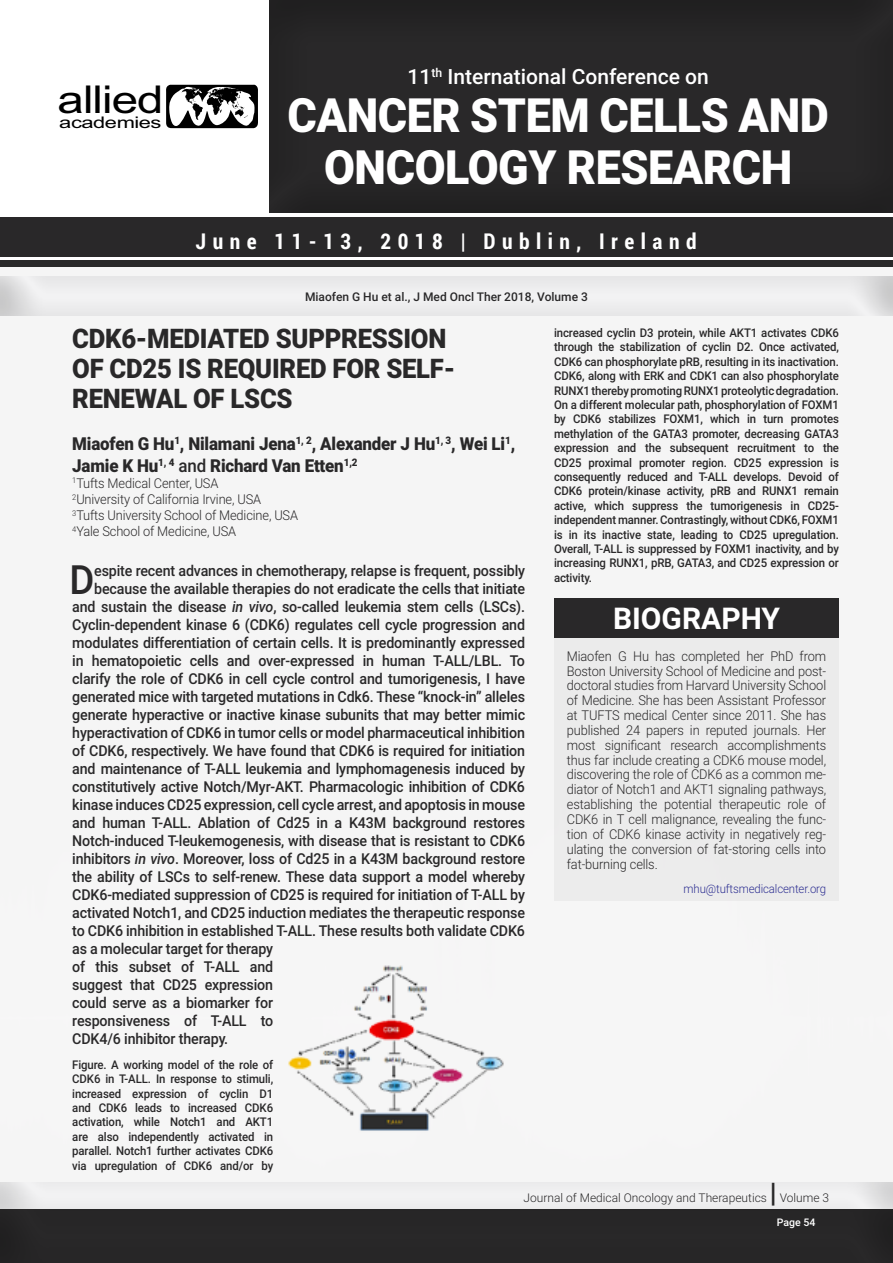
<style>
.page{position:relative;width:893px;height:1263px;background:#fff}
.page>*{position:absolute;margin:0;border:0;box-sizing:border-box;transform-origin:0 0}
.t1{font:900 47.25px/52.1px "Roboto";letter-spacing:-.01em;color:#fff;text-align:center;scale:.95 1}
.t2{font:500 40.35px "Roboto";color:#292829;scale:.95 1}
.t3{font:38.4px "Arial";letter-spacing:-.02em;color:#000;scale:1.24 1}
.t4{font:700 30px "Roboto";color:#fff}
.t5{font:900 27px/29.7px "Roboto";letter-spacing:-.01em;color:#292829;scale:.95 1}
.t6{font:900 27px "Roboto";letter-spacing:-.01em;color:#292829}
.t7{font:700 21.6px "Roboto Condensed";letter-spacing:.3em;color:#fff}
.t8{font:500 21px "Roboto";color:#fff}
.t9{font:900 17.85px/21.5px "Roboto";letter-spacing:-.01em;color:#292829;scale:.95 1}
.t10{font:16.05px "Arial";letter-spacing:-.02em;color:#000;scale:1.36 1}
.t11{font:500 15px "Roboto";letter-spacing:-.01em;color:#292829;scale:.95 1}
.t12{font:300 13.5px/14.9px "Roboto";letter-spacing:-.01em;color:#292829;scale:.95 1}
.t13{font:500 12px/14.4px "Roboto";letter-spacing:-.01em;color:#292829;text-align:justify;scale:.95 1}
.t14{font:300 12px "Roboto";color:#292829}
.t15{font:500 12px "Roboto";letter-spacing:-.01em;color:#292829}
.t16{font:300 12px "Roboto";letter-spacing:-.01em;color:#2e3092;scale:.95 1}
.t17{font:500 10.5px "Roboto";color:#fff}
.s1{font-weight:500}
.s2{font-style:italic}
</style>
<div class="page">
<div style="left:0;top:218px;width:893px;height:39px;background:#292829"></div>
<div style="left:0;top:260px;width:893px;height:7px;background:#292829"></div>
<svg style="left:166px;top:85px;width:91px;height:43px"></svg>
<div style="left:257px;top:0;width:636px;height:215px;background:#292829"></div>
<div style="left:0;top:1198px;width:893px;height:65px;background:#272627"></div>
<div style="left:0;top:1173px;width:893px;height:38px;background:#000;opacity:.5"></div>
<div style="left:554px;top:598px;width:285px;height:302px;background:#ebebeb"></div>
<div style="left:0;top:267px;width:893px;height:51px;background:#eeeeef"></div>
<div style="left:554px;top:598px;width:285px;height:40px;background:#292829"></div>
<img style="left:288px;top:965px;width:216px;height:168px">
<h3 class="t3" style="left:58px;top:74px;width:87px">allied</h3>
<p class="t10" style="left:59px;top:111px;width:77px">academies</p>
<h3 class="t8" style="left:408px;top:62px;width:303px">11<sup>th</sup> International Conference on</h3>
<h1 class="t1" style="left:288px;top:88px;width:571px">CANCER STEM CELLS AND<br>ONCOLOGY RESEARCH</h1>
<h3 class="t7" style="left:196px;top:226px;width:503px">June 11-13, 2018 | Dublin, Ireland</h3>
<p class="t15" style="left:305px;top:288px;width:284px">Miaofen G Hu et al., J Med Oncl Ther 2018, Volume 3</p>
<h3 class="t5" style="left:72px;top:323px;width:405px">CDK6-MEDIATED SUPPRESSION<br>OF CD25 IS REQUIRED FOR SELF-<br>RENEWAL OF LSCS</h3>
<p class="t9" style="left:72px;top:432px;width:468px">Miaofen G Hu<sup>1</sup>, Nilamani Jena<sup>1,</sup> <sup>2</sup>, Alexander J Hu<sup>1,</sup> <sup>3</sup>, Wei Li<sup>1</sup>,<br>Jamie K Hu<sup>1,</sup> <sup>4</sup> <span class="s1">and</span> Richard Van Etten<sup>1,2</sup></p>
<p class="t12" style="left:72px;top:474px;width:239px;line-height:16.2px"><sup>1</sup>Tufts Medical Center, USA<br><sup>2</sup>University of California Irvine, USA<br><sup>3</sup>Tufts University School of Medicine, USA <sup>4</sup>Yale School of Medicine, USA</p>
<h2 class="t2" style="left:70px;top:551px;width:28px">D</h2>
<p class="t11" style="left:94px;top:560px;width:455px">espite recent advances in chemotherapy, relapse is frequent, possibly</p>
<p class="t13" style="left:554px;top:325px;width:301px">increased cyclin D3 protein, while AKT1 activates CDK6 through the stabilization of cyclin D2. Once activated, CDK6 can phosphorylate pRB, resulting in its inactivation.<br>CDK6, along with ERK and CDK1 can also phosphorylate RUNX1 thereby promoting RUNX1 proteolytic degradation.<br>On a different molecular path, phosphorylation of FOXM1 by CDK6 stabilizes FOXM1, which in turn promotes methylation of the GATA3 promoter, decreasing GATA3 expression and the subsequent recruitment to the CD25 proximal promoter region. CD25 expression is consequently reduced and T-ALL develops. Devoid of CDK6 protein/kinase activity, pRB and RUNX1 remain active, which suppress the tumorigenesis in CD25- independent manner. Contrastingly, without CDK6, FOXM1 is in its inactive state, leading to CD25 upregulation.<br>Overall, T-ALL is suppressed by FOXM1 inactivity, and by increasing RUNX1, pRB, GATA3, and CD25 expression or activity.</p>
<p class="t11" style="left:94px;top:578px;width:455px">because the available therapies do not eradicate the cells that initiate</p>
<p class="t11" style="left:72px;top:596px;width:478px">and sustain the disease <span class="s2">in vivo</span>, so-called leukemia stem cells (LSCs).</p>
<p class="t11" style="left:72px;top:614px;width:478px">Cyclin-dependent kinase 6 (CDK6) regulates cell cycle progression and</p>
<p class="t11" style="left:72px;top:632px;width:478px">modulates differentiation of certain cells. It is predominantly expressed</p>
<p class="t11" style="left:72px;top:650px;width:478px">in hematopoietic cells and over-expressed in human T-ALL/LBL. To</p>
<p class="t11" style="left:72px;top:668px;width:478px">clarify the role of CDK6 in cell cycle control and tumorigenesis, I have</p>
<p class="t11" style="left:72px;top:686px;width:478px">generated mice with targeted mutations in Cdk6. These “knock-in” alleles</p>
<p class="t11" style="left:72px;top:704px;width:478px">generate hyperactive or inactive kinase subunits that may better mimic</p>
<p class="t11" style="left:72px;top:722px;width:478px">hyperactivation of CDK6 in tumor cells or model pharmaceutical inhibition</p>
<p class="t11" style="left:72px;top:740px;width:478px">of CDK6, respectively. We have found that CDK6 is required for initiation</p>
<p class="t11" style="left:72px;top:758px;width:478px">and maintenance of T-ALL leukemia and lymphomagenesis induced by</p>
<p class="t11" style="left:72px;top:776px;width:478px">constitutively active Notch/Myr-AKT. Pharmacologic inhibition of CDK6</p>
<p class="t11" style="left:72px;top:794px;width:478px">kinase induces CD25 expression, cell cycle arrest, and apoptosis in mouse</p>
<p class="t11" style="left:72px;top:812px;width:478px">and human T-ALL. Ablation of Cd25 in a K43M background restores</p>
<p class="t11" style="left:72px;top:830px;width:478px">Notch-induced T-leukemogenesis, with disease that is resistant to CDK6</p>
<p class="t11" style="left:72px;top:848px;width:478px">inhibitors <span class="s2">in vivo</span>. Moreover, loss of Cd25 in a K43M background restore</p>
<p class="t11" style="left:72px;top:866px;width:478px">the ability of LSCs to self-renew. These data support a model whereby</p>
<p class="t11" style="left:72px;top:884px;width:478px">CDK6-mediated suppression of CD25 is required for initiation of T-ALL by</p>
<p class="t11" style="left:72px;top:902px;width:478px">activated Notch1, and CD25 induction mediates the therapeutic response</p>
<p class="t11" style="left:72px;top:920px;width:478px">to CDK6 inhibition in established T-ALL. These results both validate CDK6</p>
<p class="t11" style="left:72px;top:938px;width:213px">as a molecular target for therapy</p>
<p class="t11" style="left:72px;top:956px;width:213px">of this subset of T-ALL and</p>
<p class="t11" style="left:72px;top:974px;width:213px">suggest that CD25 expression</p>
<p class="t11" style="left:72px;top:992px;width:213px">could serve as a biomarker for</p>
<p class="t11" style="left:72px;top:1010px;width:213px">responsiveness of T-ALL to</p>
<p class="t11" style="left:72px;top:1028px;width:166px">CDK4/6 inhibitor therapy.</p>
<p class="t13" style="left:72px;top:1057px;width:213px">Figure. A working model of the role of CDK6 in T-ALL. In response to stimuli, increased expression of cyclin D1 and CDK6 leads to increased CDK6 activation, while Notch1 and AKT1 are also independently activated in parallel. Notch1 further activates CDK6 via upregulation of CDK6 and/or by</p>
<h3 class="t4" style="left:613px;top:597px;width:169px">BIOGRAPHY</h3>
<p class="t12" style="left:567px;top:648px;width:275px;text-align:justify">Miaofen G Hu has completed her PhD from Boston University School of Medicine and post&shy;doctoral studies from Harvard University School of Medicine. She has been Assistant Professor at TUFTS medical Center since 2011. She has published 24 papers in reputed journals. Her most significant research accomplishments thus far include creating a CDK6 mouse model, discovering the role of CDK6 as a common me&shy;diator of Notch1 and AKT1 signaling pathways, establishing the potential therapeutic role of CDK6 in T cell malignance, revealing the func&shy;tion of CDK6 kinase activity in negatively reg&shy;ulating the conversion of fat-storing cells into fat-burning cells.</p>
<p class="t16" style="left:684px;top:880px;width:152px">mhu@tuftsmedicalcenter.org</p>
<p class="t14" style="left:523px;top:1189px;width:245px">Journal of Medical Oncology and Therapeutics</p>
<h3 class="t6" style="left:770px;top:1174px;width:8px">|</h3>
<p class="t14" style="left:780px;top:1189px;width:51px">Volume 3</p>
<p class="t17" style="left:777px;top:1215px;width:40px">Page 54</p>
</div>
